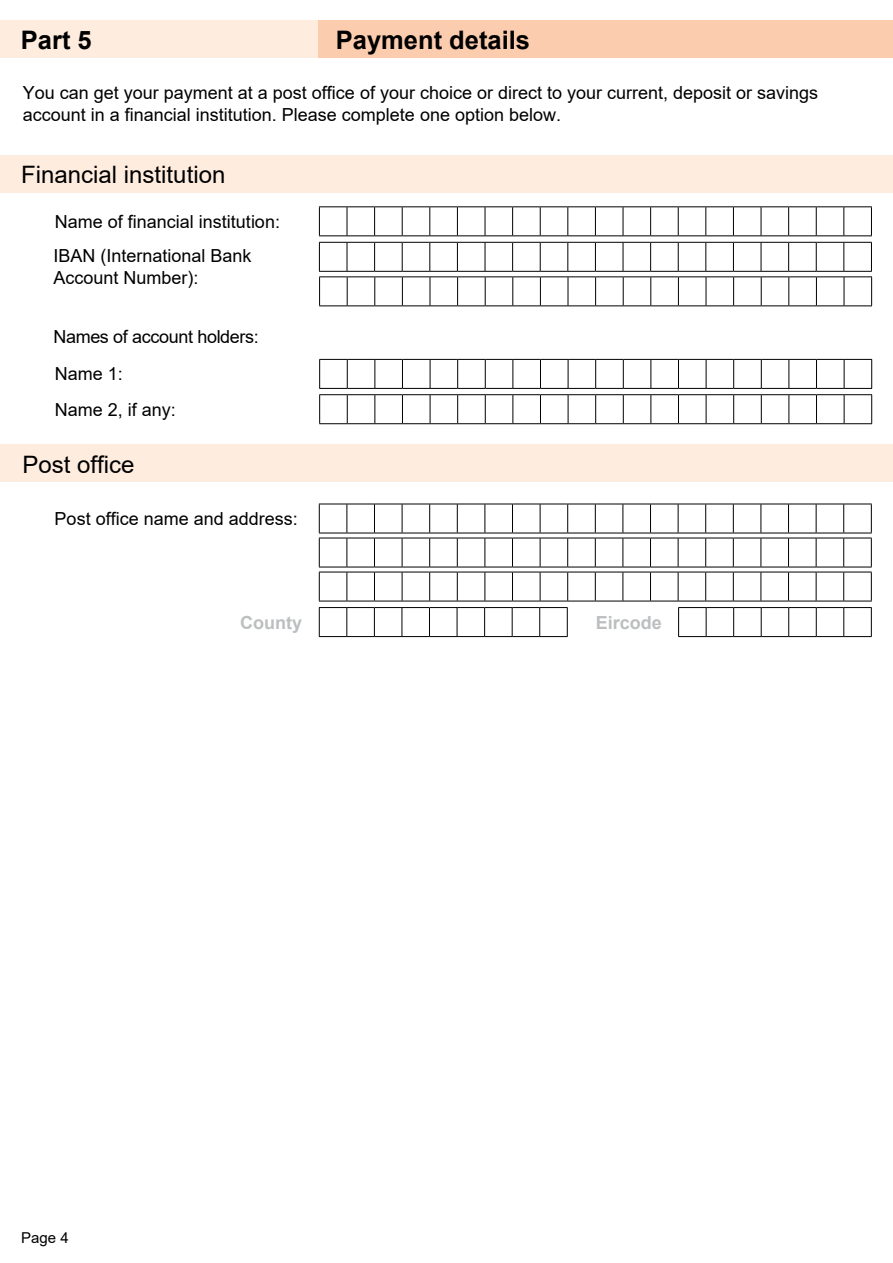
<style>
.page{position:relative;width:893px;height:1263px;background:#fff}
.page>*{position:absolute;margin:0;border:0;box-sizing:border-box;transform-origin:0 0}
.t1{font:700 25.5px "Arial";color:#000}
.t2{font:24px "Arial";color:#000}
.t3{font:18px/21.6px "Arial";color:#000}
.t4{font:18px/37.5px "Arial";letter-spacing:-.02em;color:#000}
.t5{font:700 18px "Arial";color:#bcbec0}
.t6{font:15px "Arial";color:#000}
</style>
<div class="page">
<div style="left:0;top:20px;width:319px;height:38px;background:#feecdf"></div>
<div style="left:319px;top:20px;width:574px;height:38px;background:#fcccae"></div>
<svg style="left:319px;top:206px;width:553px;height:30px"></svg>
<svg style="left:319px;top:359px;width:553px;height:65px"></svg>
<svg style="left:319px;top:242px;width:553px;height:64px"></svg>
<div style="left:0;top:155px;width:893px;height:38px;background:#feecdf"></div>
<svg style="left:319px;top:504px;width:553px;height:133px"></svg>
<div style="left:594px;top:607px;width:69px;height:30px;background:#fff"></div>
<div style="left:0;top:444px;width:893px;height:37px;background:#feecdf"></div>
<h1 class="t1" style="left:21px;top:22px;width:72px">Part 5</h1>
<h1 class="t1" style="left:336px;top:22px;width:196px">Payment details</h1>
<p class="t3" style="left:23px;top:82px;width:797px">You can get your payment at a post office of your choice or direct to your current, deposit or savings account in a financial institution. Please complete one option below.</p>
<h2 class="t2" style="left:21px;top:158px;width:206px">Financial institution</h2>
<p class="t3" style="left:53px;top:204px;width:228px;line-height:34.5px">Name of financial institution:<br>IBAN (International Bank</p>
<p class="t3" style="left:53px;top:267px;width:147px">Account Number):</p>
<p class="t4" style="left:53px;top:318px;width:207px">Names of account holders:<br>Name 1:</p>
<p class="t3" style="left:55px;top:398px;width:123px">Name 2, if any:</p>
<h2 class="t2" style="left:23px;top:448px;width:114px">Post office</h2>
<p class="t3" style="left:55px;top:508px;width:245px">Post office name and address:</p>
<p class="t5" style="left:240px;top:610px;width:63px">County</p>
<p class="t5" style="left:596px;top:610px;width:68px">Eircode</p>
<p class="t6" style="left:21px;top:1227px;width:49px">Page 4</p>
</div>
